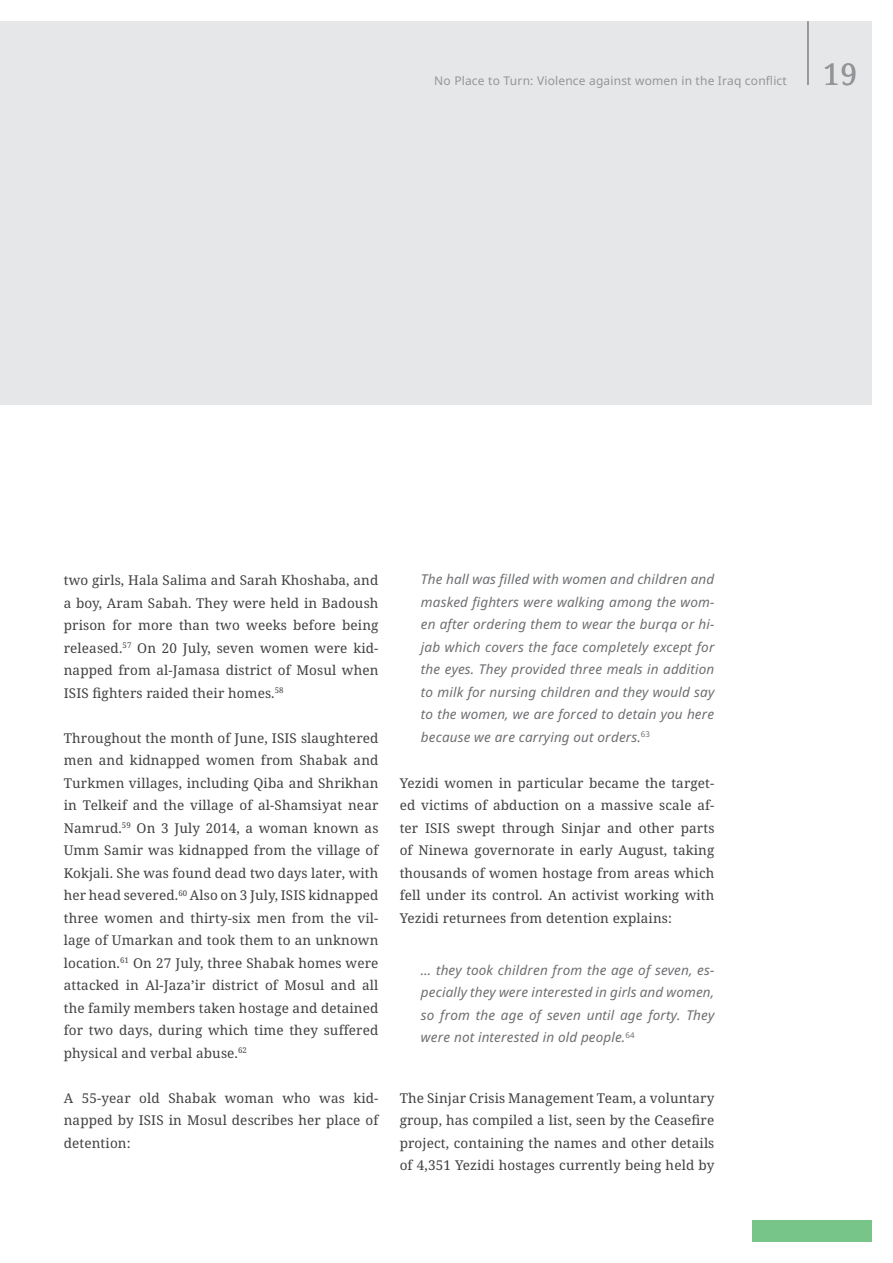
<style>
.page{position:relative;width:893px;height:1263px;background:#fff}
.page>*{position:absolute;margin:0;border:0;box-sizing:border-box;transform-origin:0 0}
.t1{font:30px "Noto Serif";color:#939598}
.t2{font:13.5px/22.5px "Noto Serif";letter-spacing:.01em;color:#414042;text-align:justify}
.t3{font:italic 13.5px/22.5px "Noto Sans";letter-spacing:.01em;color:#6d6e71;text-align:justify}
.t4{font:12px "Noto Sans";letter-spacing:.015em;color:#939598}
</style>
<div class="page">
<div style="left:0;top:21px;width:872px;height:384px;background:#e6e7e8"></div>
<div style="left:753px;top:1220px;width:119px;height:22px;background:#78c589"></div>
<hr style="left:807px;top:21px;width:2px;height:64px;background:#939598">
<p class="t4" style="left:434px;top:72px;width:354px">No Place to Turn: Violence against women in the Iraq conflict</p>
<h1 class="t1" style="left:823px;top:54px;width:35px">19</h1>
<p class="t2" style="left:64px;top:568px;width:316px">two girls, Hala Salima and Sarah Khoshaba, and a boy, Aram Sabah. They were held in Badoush prison for more than two weeks before being released.<sup>57</sup> On 20 July, seven women were kid&shy;napped from al-Jamasa district of Mosul when ISIS fighters raided their homes.<sup>58</sup></p>
<p class="t2" style="left:64px;top:726px;width:316px">Throughout the month of June, ISIS slaughtered men and kidnapped women from Shabak and Turkmen villages, including Qiba and Shrikhan in Telkeif and the village of al-Shamsiyat near Namrud.<sup>59</sup> On 3 July 2014, a woman known as Umm Samir was kidnapped from the village of Kokjali. She was found dead two days later, with her head severed.<sup>60</sup> Also on 3 July, ISIS kidnapped three women and thirty-six men from the vil&shy;lage of Umarkan and took them to an unknown location.<sup>61</sup> On 27 July, three Shabak homes were attacked in Al-Jaza’ir district of Mosul and all the family members taken hostage and detained for two days, during which time they suffered physical and verbal abuse.<sup>62</sup></p>
<p class="t2" style="left:64px;top:1086px;width:316px">A 55-year old Shabak woman who was kid&shy;napped by ISIS in Mosul describes her place of detention:</p>
<p class="t3" style="left:421px;top:568px;width:295px">The hall was filled with women and children and masked fighters were walking among the wom&shy;en after ordering them to wear the burqa or hi&shy;jab which covers the face completely except for the eyes. They provided three meals in addition to milk for nursing children and they would say to the women, we are forced to detain you here because we are carrying out orders.<sup>63</sup></p>
<p class="t2" style="left:400px;top:771px;width:316px">Yezidi women in particular became the target&shy;ed victims of abduction on a massive scale af&shy;ter ISIS swept through Sinjar and other parts of Ninewa governorate in early August, taking thousands of women hostage from areas which fell under its control. An activist working with Yezidi returnees from detention explains:</p>
<p class="t3" style="left:421px;top:958px;width:295px">… they took children from the age of seven, es&shy;pecially they were interested in girls and women, so from the age of seven until age forty. They were not interested in old people.<sup>64</sup></p>
<p class="t2" style="left:400px;top:1086px;width:316px">The Sinjar Crisis Management Team, a voluntary group, has compiled a list, seen by the Ceasefire project, containing the names and other details of 4,351 Yezidi hostages currently being held by</p>
</div>
